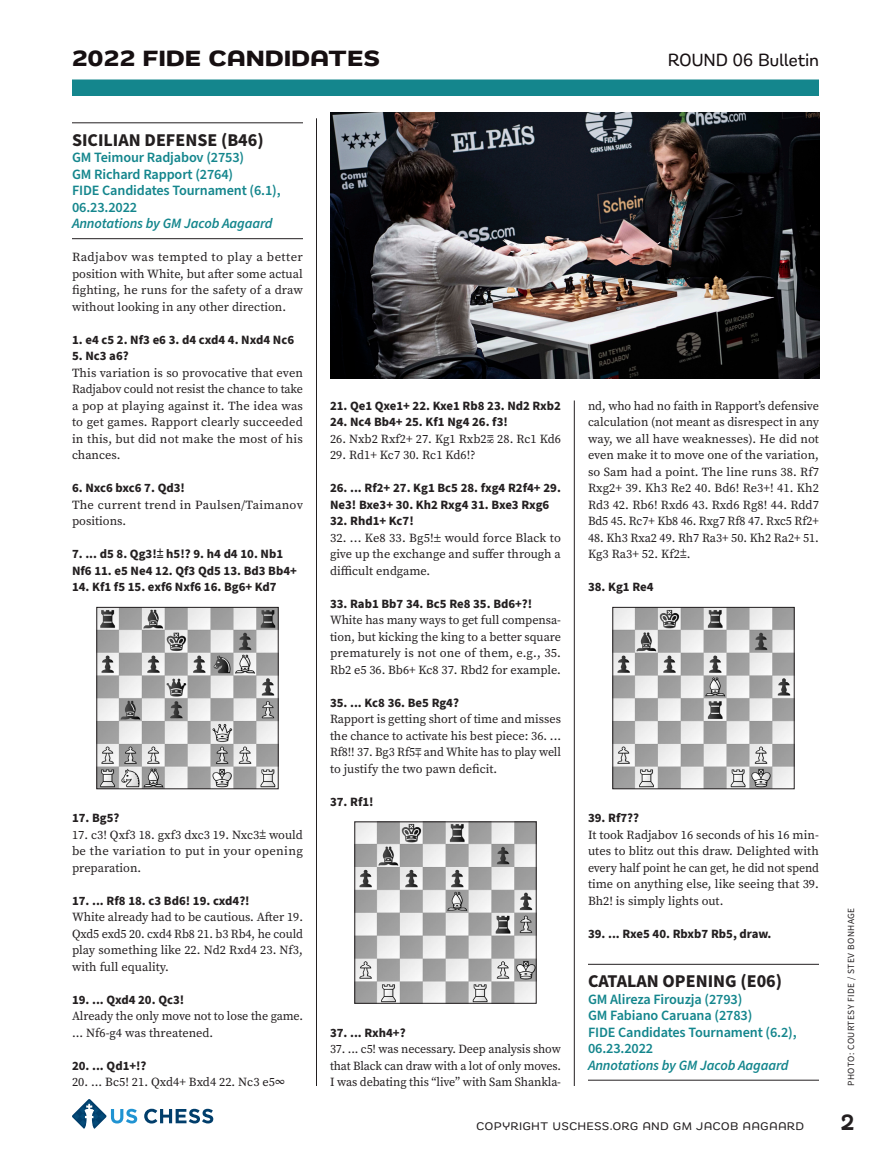
<style>
.page{position:relative;width:891px;height:1161px;background:#fff}
.page>*{position:absolute;margin:0;border:0;box-sizing:border-box;transform-origin:0 0}
.t1{font:700 22.5px "Remora Sans W4";letter-spacing:.02em;color:#160f11}
.t2{font:700 21px "Fenwick Rg";color:#231f20}
.CL_GAME_TITLE{font:700 18px "Source Sans Pro";color:#231f20}
.t3{font:500 18px "Remora Sans W2";letter-spacing:.02em;color:#160f11}
.CL_GAME_CREDIT{font:600 14.25px/16.5px "Source Sans Pro";letter-spacing:-.01em;color:#14868d}
.CL_GAME_CREDIT_ANNOT{font:italic 600 14.25px "Source Sans Pro";letter-spacing:-.01em;color:#14868d}
.CHESS_MOVES{font:700 12.75px/16.5px "Source Sans Pro";color:#231f20}
.CHESS_MOVES__before{font:700 12.75px/16.5px "Source Sans Pro";color:#231f20}
.BODY_TEXT__no_indent{font:12.3px/16.5px "Source Serif Pro";color:#231f20;text-align:justify}
.BODY_TEXT__no_indent-2{font:12.3px/16.5px "Source Serif Pro";letter-spacing:.02em;color:#231f20}
.t4{font:500 11.25px "Remora Sans W3";letter-spacing:.07em;color:#231f20}
.PHOTO_CREDITS_Gutter{font:9.3px "Source Sans Pro";letter-spacing:.05em;color:#231f20}
.s1{font-family:"JN Figs New"}
.s2{font-family:"JN Figs New Roman"}
</style>
<div class="page">
<svg style="left:144px;top:1109px;width:69px;height:15px"></svg>
<svg style="left:72px;top:1099px;width:65px;height:30px"></svg>
<div style="left:72px;top:80px;width:747px;height:16px;background:#14868d"></div>
<hr style="left:316px;top:118px;width:1px;height:968px;background:#231f20">
<hr style="left:574px;top:400px;width:1px;height:686px;background:#231f20">
<hr style="left:72px;top:123px;width:231px;height:1px;background:#231f20">
<hr style="left:72px;top:238px;width:231px;height:1px;background:#231f20">
<img style="left:99px;top:609px;width:177px;height:178px">
<div style="left:97px;top:607px;width:181px;height:182px;border:1px solid #231f20"></div>
<img style="left:357px;top:824px;width:177px;height:178px">
<hr style="left:588px;top:964px;width:231px;height:1px;background:#231f20">
<hr style="left:588px;top:1080px;width:231px;height:1px;background:#231f20">
<img style="left:615px;top:609px;width:177px;height:178px">
<div style="left:613px;top:607px;width:181px;height:182px;border:1px solid #231f20"></div>
<img style="left:330px;top:112px;width:489px;height:266px">
<h1 class="t1" style="left:72px;top:44px;width:309px">2022 FIDE CANDIDATES</h1>
<h3 class="t3" style="left:668px;top:48px;width:152px">ROUND 06 Bulletin</h3>
<p class="CL_GAME_TITLE" style="left:72px;top:127px;width:193px">SICILIAN DEFENSE (B46)</p>
<p class="CL_GAME_CREDIT" style="left:72px;top:149px;width:174px">GM Teimour Radjabov (2753)</p>
<p class="CL_GAME_CREDIT" style="left:72px;top:166px;width:163px">GM Richard Rapport (2764)</p>
<p class="CL_GAME_CREDIT" style="left:72px;top:182px;width:210px">FIDE Candidates Tournament (6.1),<br>06.23.2022</p>
<p class="CL_GAME_CREDIT_ANNOT" style="left:72px;top:214px;width:202px">Annotations by GM Jacob Aagaard</p>
<p class="BODY_TEXT__no_indent" style="left:72px;top:249px;width:233px">Radjabov was tempted to play a better position with White, but after some actual fighting, he runs for the safety of a draw without looking in any other direction.</p>
<p class="CHESS_MOVES" style="left:72px;top:331px;width:224px">1. e4 c5 2. Nf3 e6 3. d4 cxd4 4. Nxd4 Nc6</p>
<p class="CHESS_MOVES" style="left:72px;top:348px;width:58px">5. Nc3 a6?</p>
<p class="BODY_TEXT__no_indent" style="left:72px;top:364px;width:233px">This variation is so provocative that even Radjabov could not resist the chance to take a pop at playing against it. The idea was to get games. Rapport clearly succeeded in this, but did not make the most of his chances.</p>
<p class="CHESS_MOVES" style="left:72px;top:480px;width:115px">6. Nxc6 bxc6 7. Qd3!</p>
<p class="BODY_TEXT__no_indent-2" style="left:72px;top:496px;width:233px">The current trend in Paulsen/Taimanov positions.</p>
<p class="CHESS_MOVES__before" style="left:72px;top:546px;width:226px">7. ... d5 8. Qg3!<span class="s1">À</span> h5!? 9. h4 d4 10. Nb1<br>Nf6 11. e5 Ne4 12. Qf3 Qd5 13. Bd3 Bb4+</p>
<p class="CHESS_MOVES__before" style="left:72px;top:579px;width:206px">14. Kf1 f5 15. exf6 Nxf6 16. Bg6+ Kd7</p>
<p class="CHESS_MOVES" style="left:72px;top:810px;width:49px">17. Bg5?</p>
<p class="BODY_TEXT__no_indent" style="left:72px;top:826px;width:232px">17. c3! Qxf3 18. gxf3 dxc3 19. Nxc3<span class="s2">À</span> would be the variation to put in your opening preparation.</p>
<p class="CHESS_MOVES" style="left:72px;top:892px;width:179px">17. ... Rf8 18. c3 Bd6! 19. cxd4?!</p>
<p class="BODY_TEXT__no_indent" style="left:72px;top:909px;width:233px">White already had to be cautious. After 19.<br>Qxd5 exd5 20. cxd4 Rb8 21. b3 Rb4, he could play something like 22. Nd2 Rxd4 23. Nf3, with full equality.</p>
<p class="CHESS_MOVES" style="left:72px;top:991px;width:114px">19. ... Qxd4 20. Qc3!</p>
<p class="BODY_TEXT__no_indent" style="left:72px;top:1008px;width:233px">Already the only move not to lose the game. ... Nf6-g4 was threatened.</p>
<p class="CHESS_MOVES" style="left:72px;top:1057px;width:76px">20. ... Qd1+!?</p>
<p class="BODY_TEXT__no_indent" style="left:72px;top:1074px;width:214px">20. ... Bc5! 21. Qxd4+ Bxd4 22. Nc3 e5∞</p>
<p class="CHESS_MOVES" style="left:330px;top:397px;width:233px">21. Qe1 Qxe1+ 22. Kxe1 Rb8 23. Nd2 Rxb2</p>
<p class="CHESS_MOVES" style="left:330px;top:414px;width:179px">24. Nc4 Bb4+ 25. Kf1 Ng4 26. f3!</p>
<p class="BODY_TEXT__no_indent" style="left:330px;top:430px;width:232px">26. Nxb2 Rxf2+ 27. Kg1 Rxb2<span class="s2">Õ</span> 28. Rc1 Kd6</p>
<p class="BODY_TEXT__no_indent" style="left:330px;top:447px;width:147px">29. Rd1+ Kc7 30. Rc1 Kd6!?</p>
<p class="CHESS_MOVES" style="left:330px;top:480px;width:232px">26. ... Rf2+ 27. Kg1 Bc5 28. fxg4 R2f4+ 29.<br>Ne3! Bxe3+ 30. Kh2 Rxg4 31. Bxe3 Rxg6</p>
<p class="CHESS_MOVES" style="left:330px;top:513px;width:85px">32. Rhd1+ Kc7!</p>
<p class="BODY_TEXT__no_indent" style="left:330px;top:529px;width:232px">32. ... Ke8 33. Bg5!<span class="s2">æ</span> would force Black to give up the exchange and suffer through a difficult endgame.</p>
<p class="CHESS_MOVES" style="left:330px;top:595px;width:204px">33. Rab1 Bb7 34. Bc5 Re8 35. Bd6+?!</p>
<p class="BODY_TEXT__no_indent" style="left:330px;top:612px;width:233px">White has many ways to get full compensa&shy;tion, but kicking the king to a better square prematurely is not one of them, e.g., 35.<br>Rb2 e5 36. Bb6+ Kc8 37. Rbd2 for example.</p>
<p class="CHESS_MOVES" style="left:330px;top:694px;width:131px">35. ... Kc8 36. Be5 Rg4?</p>
<p class="BODY_TEXT__no_indent" style="left:330px;top:711px;width:233px">Rapport is getting short of time and misses the chance to activate his best piece: 36. ...<br>Rf8!! 37. Bg3 Rf5<span class="s2">Ã</span> and White has to play well to justify the two pawn deficit.</p>
<p class="CHESS_MOVES__before" style="left:330px;top:793px;width:45px">37. Rf1!</p>
<p class="CHESS_MOVES" style="left:330px;top:1024px;width:77px">37. ... Rxh4+?</p>
<p class="BODY_TEXT__no_indent" style="left:330px;top:1041px;width:233px">37. ... c5! was necessary. Deep analysis show that Black can draw with a lot of only moves.<br>I was debating this “live” with Sam Shankla-</p>
<p class="BODY_TEXT__no_indent" style="left:588px;top:397px;width:233px">nd, who had no faith in Rapport’s defensive calculation (not meant as disrespect in any way, we all have weaknesses). He did not even make it to move one of the variation, so Sam had a point. The line runs 38. Rf7<br>Rxg2+ 39. Kh3 Re2 40. Bd6! Re3+! 41. Kh2<br>Rd3 42. Rb6! Rxd6 43. Rxd6 Rg8! 44. Rdd7<br>Bd5 45. Rc7+ Kb8 46. Rxg7 Rf8 47. Rxc5 Rf2+</p>
<p class="BODY_TEXT__no_indent" style="left:588px;top:529px;width:232px">48. Kh3 Rxa2 49. Rh7 Ra3+ 50. Kh2 Ra2+ 51.<br>Kg3 Ra3+ 52. Kf2<span class="s2">À</span>.</p>
<p class="CHESS_MOVES__before" style="left:588px;top:579px;width:67px">38. Kg1 Re4</p>
<p class="CHESS_MOVES" style="left:588px;top:810px;width:53px">39. Rf7??</p>
<p class="BODY_TEXT__no_indent" style="left:588px;top:826px;width:233px">It took Radjabov 16 seconds of his 16 min&shy;utes to blitz out this draw. Delighted with every half point he can get, he did not spend time on anything else, like seeing that 39.<br>Bh2! is simply lights out.</p>
<p class="CHESS_MOVES" style="left:588px;top:925px;width:185px">39. ... Rxe5 40. Rbxb7 Rb5, draw.</p>
<p class="CL_GAME_TITLE" style="left:588px;top:969px;width:196px">CATALAN OPENING (E06)</p>
<p class="CL_GAME_CREDIT" style="left:588px;top:991px;width:156px">GM Alireza Firouzja (2793)</p>
<p class="CL_GAME_CREDIT" style="left:588px;top:1007px;width:166px">GM Fabiano Caruana (2783)</p>
<p class="CL_GAME_CREDIT" style="left:588px;top:1024px;width:210px">FIDE Candidates Tournament (6.2),<br>06.23.2022</p>
<p class="CL_GAME_CREDIT_ANNOT" style="left:588px;top:1055px;width:202px">Annotations by GM Jacob Aagaard</p>
<p class="PHOTO_CREDITS_Gutter" style="left:845px;top:1086px;width:180px;rotate:-90deg">PHOTO: COURTESY FIDE / STEV BONHAGE</p>
<p class="t4" style="left:476px;top:1118px;width:329px">COPYRIGHT USCHESS.ORG AND GM JACOB AAGAARD</p>
<h2 class="t2" style="left:840px;top:1109px;width:16px">2</h2>
</div>
